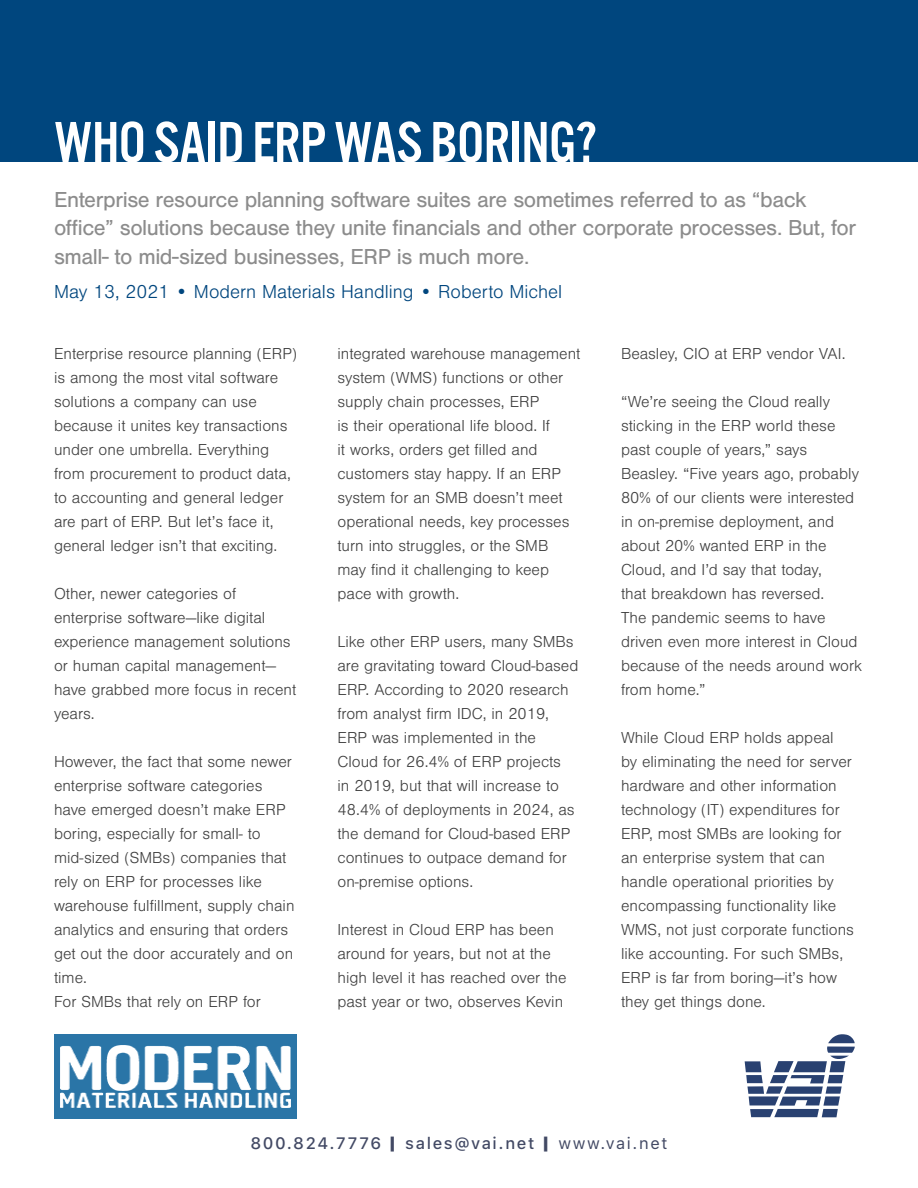
<style>
.page{position:relative;width:918px;height:1188px;background:#fff}
.page>*{position:absolute;margin:0;border:0;box-sizing:border-box;transform-origin:0 0}
.t1{font:60px "Alternate Got No 3 D";letter-spacing:-.01em;color:#fff}
.t2{font:22.5px/28.5px "Nimbus San";letter-spacing:-.02em;color:#8c8c8c}
.t3{font:300 19.5px "Nimbus San";color:#00467e}
.t4{font:300 16.5px/24px "Nimbus San";color:#404040}
.t5{font:500 16.5px "SF Pro Text";letter-spacing:.1em;color:#424964}
.s1{font-weight:900}
.s2{font-weight:400}
</style>
<div class="page">
<div style="left:0;top:0;width:918px;height:161px;background:#00467e"></div>
<svg style="left:745px;top:1034px;width:110px;height:83px"></svg>
<div style="left:54px;top:1034px;width:243px;height:84px;background:#2a75a7"></div>
<img style="left:60px;top:1046px;width:231px;height:61px">
<h1 class="t1" style="left:54px;top:110px;width:544px">WHO SAID ERP WAS BORING?</h1>
<h2 class="t2" style="left:54px;top:185px;width:804px">Enterprise resource planning software suites are sometimes referred to as “back office” solutions because they unite financials and other corporate processes. But, for small- to mid-sized businesses, ERP is much more.</h2>
<p class="t3" style="left:54px;top:282px;width:510px">May 13, 2021 • Modern Materials Handling • Roberto Michel</p>
<p class="t4" style="left:54px;top:342px;width:244px">Enterprise resource planning (ERP) is among the most vital software solutions a company can use because it unites key transactions under one umbrella. Everything from procurement to product data, to accounting and general ledger are part of ERP. But let’s face it, general ledger isn’t that exciting.</p>
<p class="t4" style="left:54px;top:582px;width:244px">Other, newer categories of enterprise software—like digital experience management solutions or human capital management— have grabbed more focus in recent years.</p>
<p class="t4" style="left:54px;top:750px;width:242px">However, the fact that some newer enterprise software categories have emerged doesn’t make ERP boring, especially for small- to mid-sized (SMBs) companies that rely on ERP for processes like warehouse fulfillment, supply chain analytics and ensuring that orders get out the door accurately and on time.<br>For SMBs that rely on ERP for</p>
<p class="t4" style="left:338px;top:342px;width:244px">integrated warehouse management system (WMS) functions or other supply chain processes, ERP<br>is their operational life blood. If<br>it works, orders get filled and customers stay happy. If an ERP system for an SMB doesn’t meet operational needs, key processes turn into struggles, or the SMB may find it challenging to keep pace with growth.</p>
<p class="t4" style="left:338px;top:630px;width:242px">Like other ERP users, many SMBs are gravitating toward Cloud-based<br>ERP. According to 2020 research from analyst firm IDC, in 2019,<br>ERP was implemented in the<br>Cloud for 26.4% of ERP projects<br>in 2019, but that will increase to<br>48.4% of deployments in 2024, as the demand for Cloud-based ERP continues to outpace demand for on-premise options.</p>
<p class="t4" style="left:338px;top:918px;width:231px">Interest in Cloud ERP has been around for years, but not at the high level it has reached over the past year or two, observes Kevin</p>
<p class="t4" style="left:621px;top:342px;width:226px">Beasley, CIO at ERP vendor VAI.</p>
<p class="t4" style="left:621px;top:390px;width:243px">“We’re seeing the Cloud really sticking in the ERP world these past couple of years,” says<br>Beasley. “Five years ago, probably<br>80% of our clients were interested in on-premise deployment, and about 20% wanted ERP in the<br>Cloud, and I’d say that today,<br>that breakdown has reversed.<br>The pandemic seems to have driven even more interest in Cloud because of the needs around work from home.”</p>
<p class="t4" style="left:621px;top:726px;width:235px">While Cloud ERP holds appeal<br>by eliminating the need for server hardware and other information technology (IT) expenditures for<br>ERP, most SMBs are looking for an enterprise system that can handle operational priorities by encompassing functionality like<br>WMS, not just corporate functions like accounting. For such SMBs,<br>ERP is far from boring—it’s how they get things done.</p>
<p class="t5" style="left:250px;top:1134px;width:419px">800.824.7776 <span class="s1">|</span> sales@vai.net <span class="s1">|</span> <span class="s2">www.vai.net</span></p>
</div>
